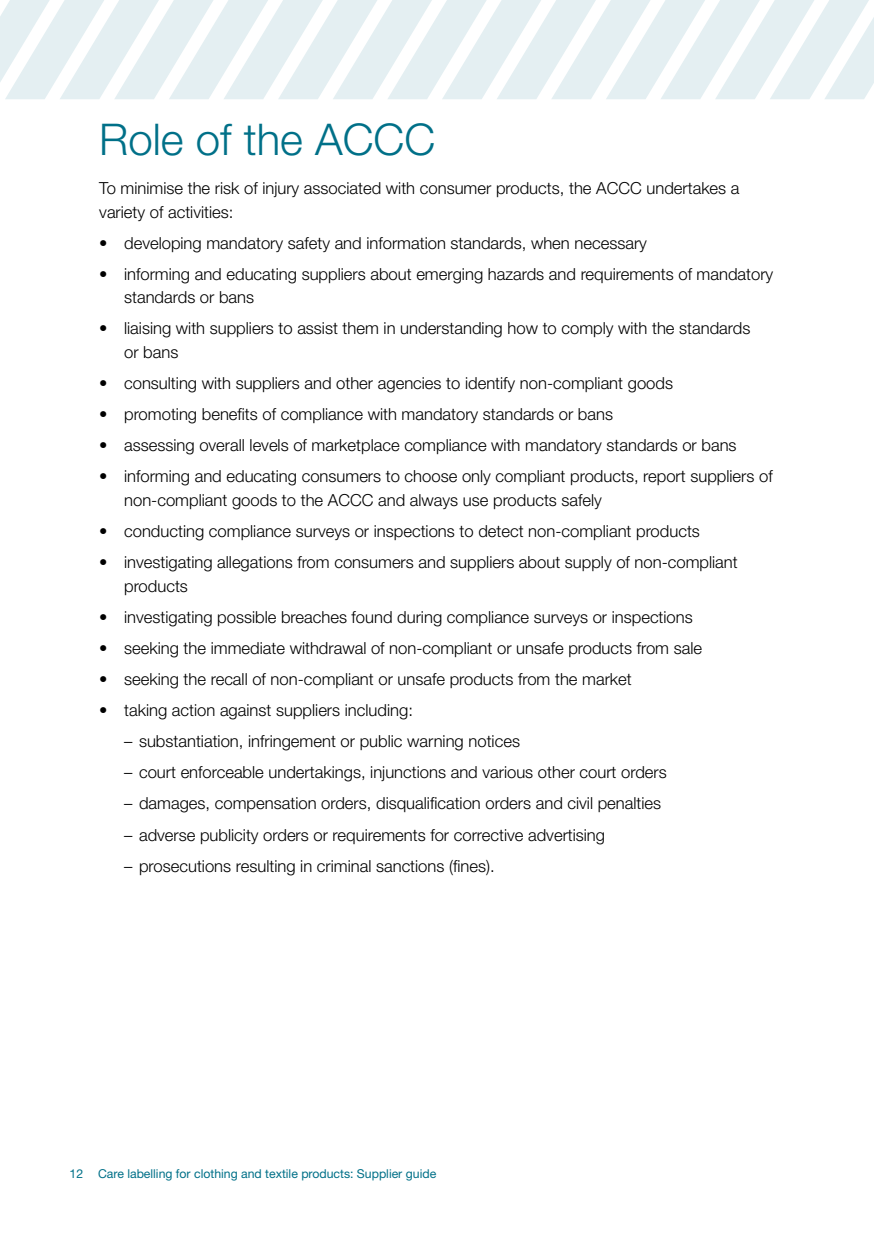
<style>
.page{position:relative;width:874px;height:1241px;background:#fff}
.page>*{position:absolute;margin:0;border:0;box-sizing:border-box;transform-origin:0 0}
._02_heading_1{font:300 43.75px "Helvetica Neue LT Std";color:#007088}
._01_body_text{font:300 16.62px/23.6px "Helvetica Neue LT Std";color:#000}
.t1{font:12.25px "Helvetica Neue LT Std";color:#007088}
</style>
<div class="page">
<svg style="left:0;top:0;width:873px;height:99px"></svg>
<h1 class="_02_heading_1" style="left:99px;top:113px;width:337px">Role of the ACCC</h1>
<p class="_01_body_text" style="left:99px;top:176px;width:641px">To minimise the risk of injury associated with consumer products, the ACCC undertakes a variety of activities:</p>
<p class="_01_body_text" style="left:99px;top:230px;width:549px">• developing mandatory safety and information standards, when necessary</p>
<p class="_01_body_text" style="left:124px;top:261px;width:650px;text-indent:-25px">• informing and educating suppliers about emerging hazards and requirements of mandatory standards or bans</p>
<p class="_01_body_text" style="left:124px;top:316px;width:627px;text-indent:-25px">• liaising with suppliers to assist them in understanding how to comply with the standards or bans</p>
<p class="_01_body_text" style="left:99px;top:371px;width:575px">• consulting with suppliers and other agencies to identify non-compliant goods</p>
<p class="_01_body_text" style="left:99px;top:402px;width:515px">• promoting benefits of compliance with mandatory standards or bans</p>
<p class="_01_body_text" style="left:99px;top:433px;width:638px">• assessing overall levels of marketplace compliance with mandatory standards or bans</p>
<p class="_01_body_text" style="left:124px;top:464px;width:649px;text-indent:-25px">• informing and educating consumers to choose only compliant products, report suppliers of non-compliant goods to the ACCC and always use products safely</p>
<p class="_01_body_text" style="left:99px;top:519px;width:602px">• conducting compliance surveys or inspections to detect non-compliant products</p>
<p class="_01_body_text" style="left:124px;top:550px;width:615px;text-indent:-25px">• investigating allegations from consumers and suppliers about supply of non-compliant products</p>
<p class="_01_body_text" style="left:99px;top:604px;width:594px">• investigating possible breaches found during compliance surveys or inspections</p>
<p class="_01_body_text" style="left:99px;top:636px;width:604px">• seeking the immediate withdrawal of non-compliant or unsafe products from sale</p>
<p class="_01_body_text" style="left:99px;top:667px;width:533px">• seeking the recall of non-compliant or unsafe products from the market</p>
<p class="_01_body_text" style="left:99px;top:698px;width:315px">• taking action against suppliers including:</p>
<p class="_01_body_text" style="left:124px;top:729px;width:397px">– substantiation, infringement or public warning notices</p>
<p class="_01_body_text" style="left:124px;top:760px;width:544px">– court enforceable undertakings, injunctions and various other court orders</p>
<p class="_01_body_text" style="left:124px;top:791px;width:538px">– damages, compensation orders, disqualification orders and civil penalties</p>
<p class="_01_body_text" style="left:124px;top:822px;width:482px">– adverse publicity orders or requirements for corrective advertising</p>
<p class="_01_body_text" style="left:124px;top:853px;width:372px">– prosecutions resulting in criminal sanctions (fines).</p>
<p class="t1" style="left:69px;top:1165px;width:368px">12 Care labelling for clothing and textile products: Supplier guide</p>
</div>
